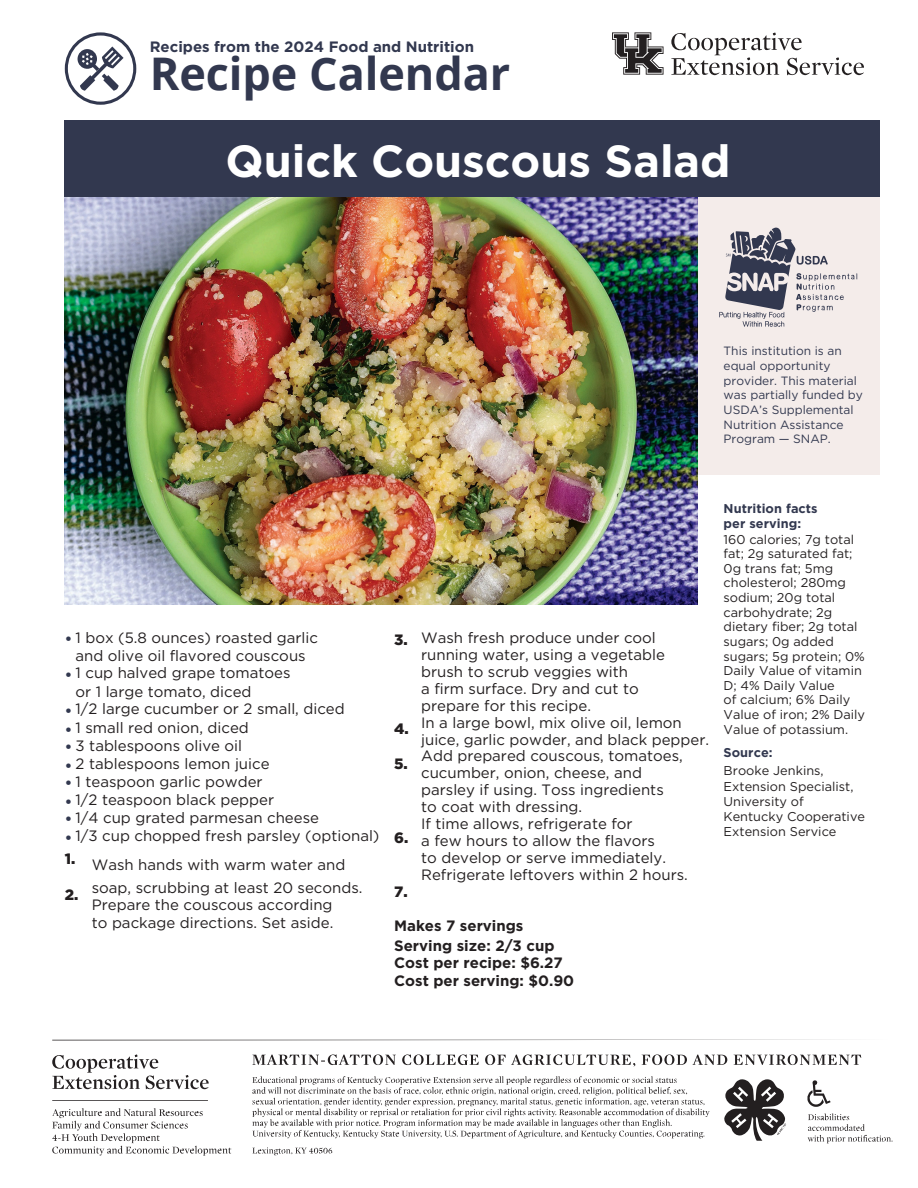
<style>
.page{position:relative;width:918px;height:1188px;background:#fff}
.page>*{position:absolute;margin:0;border:0;box-sizing:border-box;transform-origin:0 0}
.t1{font:700 45px "Gotham";color:#fff}
.t2{font:700 45px "Open Sans";color:#32384f}
.t3{font:15px/16.8px "Gotham";color:#231f20}
.t4{font:700 15px/20.2px "Gotham";color:#231f20}
.t5{font:700 15px "Gotham";color:#32384f}
.t6{font:900 15px/21.3px "Gotham";color:#231f20}
.t7{font:12.75px/14.7px "Gotham";color:#231f20}
.t8{font:700 12.75px "Gotham";letter-spacing:.005em;color:#32384f}
.t9{font:12px/14.7px "Gotham";color:#32384f}
.s1{font-weight:700;color:#32384f}
</style>
<div class="page">
<svg style="left:65px;top:32px;width:71px;height:73px"></svg>
<svg style="left:52px;top:1040px;width:841px;height:116px"></svg>
<svg style="left:612px;top:32px;width:252px;height:43px"></svg>
<div style="left:696px;top:197px;width:184px;height:278px;background:#f4ecea"></div>
<svg style="left:719px;top:228px;width:138px;height:99px"></svg>
<div style="left:65px;top:121px;width:815px;height:76px;background:#32384f"></div>
<img style="left:65px;top:197px;width:632px;height:407px">
<h3 class="t5" style="left:150px;top:37px;width:326px">Recipes from the 2024 Food and Nutrition</h3>
<h3 class="t2" style="left:150px;top:42px;width:362px">Recipe Calendar</h3>
<h2 class="t1" style="left:225px;top:134px;width:507px">Quick Couscous Salad</h2>
<p class="t9" style="left:724px;top:344px;width:141px">This institution is an equal opportunity provider. This material was partially funded by<br>USDA’s Supplemental<br>Nutrition Assistance<br>Program — SNAP.</p>
<p class="t3" style="left:65px;top:629px;width:255px"><span class="s1">•</span> 1 box (5.8 ounces) roasted garlic</p>
<p class="t5" style="left:65px;top:666px;width:9px">•</p>
<h1 class="t5" style="left:65px;top:702px;width:9px">•</h1>
<p class="t5" style="left:65px;top:720px;width:9px">•</p>
<p class="t3" style="left:65px;top:737px;width:179px"><span class="s1">•</span> 3 tablespoons olive oil</p>
<h4 class="t5" style="left:65px;top:756px;width:9px">•</h4>
<p class="t3" style="left:65px;top:773px;width:199px"><span class="s1">•</span> 1 teaspoon garlic powder</p>
<h4 class="t5" style="left:65px;top:792px;width:9px">•</h4>
<p class="t3" style="left:65px;top:809px;width:256px"><span class="s1">•</span> 1/4 cup grated parmesan cheese</p>
<p class="t6" style="left:65px;top:827px;width:12px"><span class="s1">•<br></span>1.</p>
<p class="t6" style="left:65px;top:884px;width:15px">2.</p>
<h3 class="t3" style="left:76px;top:647px;width:232px">and olive oil flavored couscous<br>1 cup halved grape tomatoes</h3>
<p class="t3" style="left:76px;top:683px;width:271px">or 1 large tomato, diced<br>1/2 large cucumber or 2 small, diced</p>
<h3 class="t3" style="left:76px;top:719px;width:175px">1 small red onion, diced</h3>
<h3 class="t3" style="left:76px;top:755px;width:196px">2 tablespoons lemon juice</h3>
<h2 class="t3" style="left:76px;top:791px;width:200px">1/2 teaspoon black pepper</h2>
<p class="t3" style="left:76px;top:827px;width:305px">1/3 cup chopped fresh parsley (optional)</p>
<h3 class="t3" style="left:92px;top:854px;width:272px;line-height:22.5px">Wash hands with warm water and soap, scrubbing at least 20 seconds.</h3>
<h3 class="t3" style="left:92px;top:895px;width:243px;line-height:18px">Prepare the couscous according to package directions. Set aside.</h3>
<p class="t6" style="left:394px;top:629px;width:15px">3.</p>
<p class="t6" style="left:394px;top:718px;width:16px">4.</p>
<p class="t6" style="left:394px;top:753px;width:15px">5.</p>
<p class="t6" style="left:394px;top:827px;width:16px">6.</p>
<p class="t3" style="left:421px;top:629px;width:289px">Wash fresh produce under cool running water, using a vegetable brush to scrub veggies with<br>a firm surface. Dry and cut to<br>prepare for this recipe.<br>In a large bowl, mix olive oil, lemon juice, garlic powder, and black pepper.<br>Add prepared couscous, tomatoes, cucumber, onion, cheese, and<br>parsley if using. Toss ingredients<br>to coat with dressing.<br>If time allows, refrigerate for<br>a few hours to allow the flavors<br>to develop or serve immediately.<br>Refrigerate leftovers within 2 hours.</p>
<p class="t6" style="left:394px;top:881px;width:15px">7.</p>
<h3 class="t4" style="left:394px;top:916px;width:162px">Makes 7 servings<br>Serving size: 2/3 cup</h3>
<h3 class="t4" style="left:394px;top:954px;width:182px;line-height:18px">Cost per recipe: $6.27<br>Cost per serving: $0.90</h3>
<h3 class="t8" style="left:724px;top:500px;width:96px">Nutrition facts</h3>
<p class="t8" style="left:724px;top:516px;width:79px">per serving:</p>
<p class="t7" style="left:724px;top:532px;width:143px">160 calories; 7g total fat; 2g saturated fat;<br>0g trans fat; 5mg cholesterol; 280mg sodium; 20g total carbohydrate; 2g dietary fiber; 2g total sugars; 0g added sugars; 5g protein; 0%<br>Daily Value of vitamin<br>D; 4% Daily Value<br>of calcium; 6% Daily<br>Value of iron; 2% Daily<br>Value of potassium.</p>
<h3 class="t8" style="left:724px;top:745px;width:51px">Source:</h3>
<p class="t7" style="left:724px;top:763px;width:102px">Brooke Jenkins,</p>
<h3 class="t7" style="left:724px;top:779px;width:132px">Extension Specialist,</h3>
<h2 class="t7" style="left:724px;top:794px;width:82px">University of</h2>
<h2 class="t7" style="left:724px;top:809px;width:143px">Kentucky Cooperative</h2>
<h3 class="t7" style="left:724px;top:824px;width:114px">Extension Service</h3>
</div>
